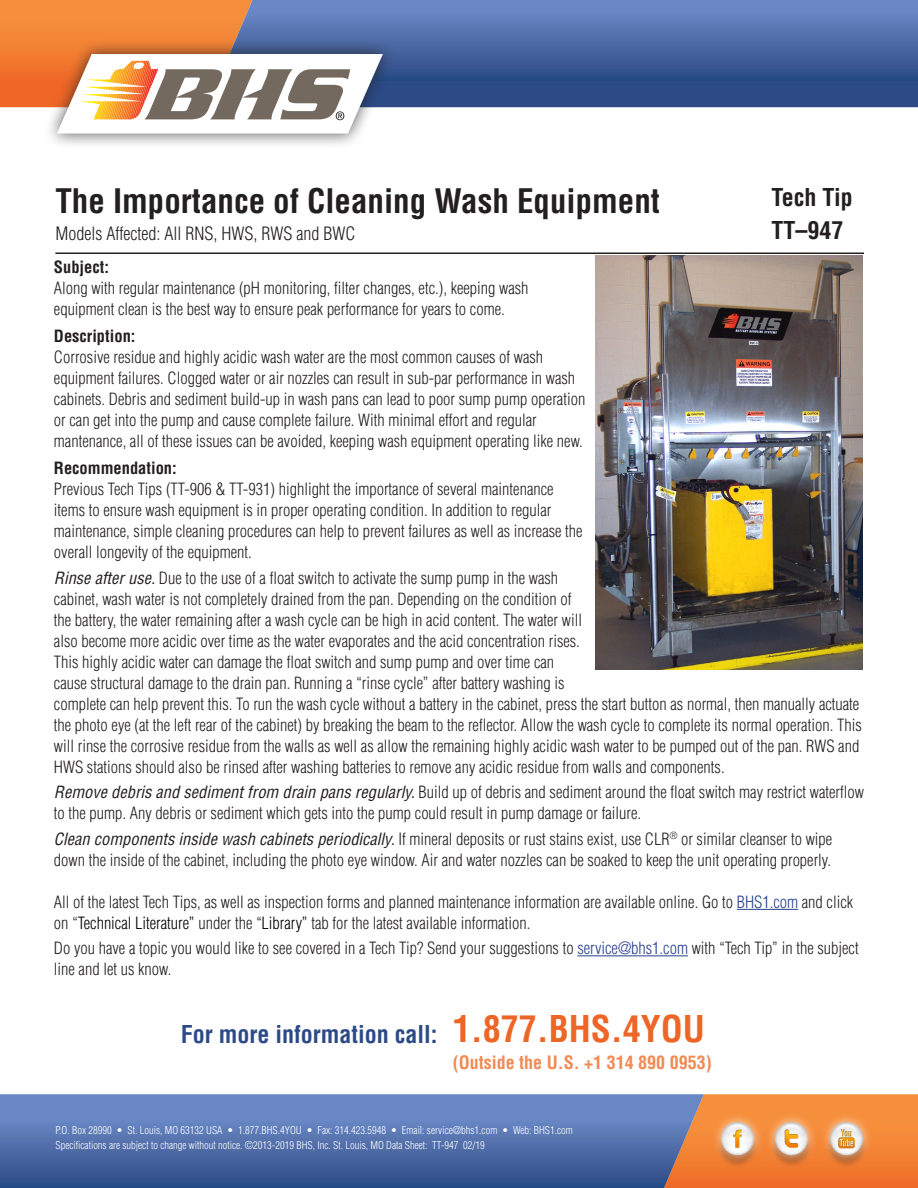
<style>
.page{position:relative;width:918px;height:1188px;background:#fff}
.page>*{position:absolute;margin:0;border:0;box-sizing:border-box;transform-origin:0 0}
.t1{font:700 condensed 33px "Helvetica LT Std";color:#231f20}
.t2{font:700 condensed 24px "Helvetica LT Std";color:#2c4a86}
.t3{font:700 condensed 24px "Helvetica LT Std";color:#231f20}
.t4{font:300 condensed 18px "Helvetica LT Std";color:#231f20}
.t5{font:700 condensed 18px "Helvetica LT Std";color:#f28a54}
.t6{font:300 condensed 16.5px/21px "Helvetica LT Std";color:#231f20}
.t7{font:700 condensed 16.5px "Helvetica LT Std";color:#231f20}
.t8{font:300 condensed 10.5px/15px "Helvetica LT Std";color:#fff}
.s1{font-weight:400;font-style:italic}
.s2{color:#253f8e}
.s3{color:#000}
.s4{font-size:36px;color:#ee6627}
</style>
<div class="page">
<svg style="left:383px;top:0;width:535px;height:107px;background:#45649f"></svg>
<svg style="left:704px;top:1094px;width:214px;height:94px;background:#f38034"></svg>
<svg style="left:0;top:1094px;width:704px;height:94px;background:#5571aa"></svg>
<div style="left:43px;top:39px;width:353px;height:110px;background:#231f20;opacity:.75"></div>
<svg style="left:0;top:0;width:383px;height:134px"></svg>
<img style="left:706px;top:1108px;width:55px;height:62px">
<img style="left:761px;top:1108px;width:55px;height:62px">
<img style="left:816px;top:1108px;width:62px;height:62px">
<hr style="left:55px;top:253px;width:809px;height:1px;background:#231f20">
<hr style="left:737px;top:909px;width:61px;height:1px;background:#253f8e">
<hr style="left:577px;top:955px;width:111px;height:1px;background:#253f8e">
<img style="left:595px;top:255px;width:267px;height:415px">
<p class="t1" style="left:55px;top:180px;width:606px">The Importance of Cleaning Wash Equipment</p>
<p class="t3" style="left:772px;top:182px;width:83px">Tech Tip</p>
<p class="t4" style="left:55px;top:223px;width:301px">Models Affected: All RNS, HWS, RWS and BWC</p>
<p class="t3" style="left:772px;top:215px;width:73px">TT–947</p>
<p class="t7" style="left:54px;top:257px;width:57px">Subject:</p>
<p class="t6" style="left:54px;top:278px;width:476px">Along with regular maintenance (pH monitoring, filter changes, etc.), keeping wash equipment clean is the best way to ensure peak performance for years to come.</p>
<p class="t7" style="left:54px;top:326px;width:83px">Description:</p>
<p class="t6" style="left:54px;top:347px;width:533px">Corrosive residue and highly acidic wash water are the most common causes of wash equipment failures. Clogged water or air nozzles can result in sub-par performance in wash cabinets. Debris and sediment build-up in wash pans can lead to poor sump pump operation or can get into the pump and cause complete failure. With minimal effort and regular mantenance, all of these issues can be avoided, keeping wash equipment operating like new.</p>
<p class="t7" style="left:54px;top:458px;width:124px">Recommendation:</p>
<p class="t6" style="left:54px;top:479px;width:530px">Previous Tech Tips (TT-906 &amp; TT-931) highlight the importance of several maintenance items to ensure wash equipment is in proper operating condition. In addition to regular maintenance, simple cleaning procedures can help to prevent failures as well as increase the overall longevity of the equipment.</p>
<p class="t6" style="left:54px;top:567px;width:809px"><span class="s1">Rinse after use.</span> Due to the use of a float switch to activate the sump pump in the wash<br>cabinet, wash water is not completely drained from the pan. Depending on the condition of<br>the battery, the water remaining after a wash cycle can be high in acid content. The water will<br>also become more acidic over time as the water evaporates and the acid concentration rises.<br>This highly acidic water can damage the float switch and sump pump and over time can<br>cause structural damage to the drain pan. Running a “rinse cycle” after battery washing is<br>complete can help prevent this. To run the wash cycle without a battery in the cabinet, press the start button as normal, then manually actuate the photo eye (at the left rear of the cabinet) by breaking the beam to the reflector. Allow the wash cycle to complete its normal operation. This will rinse the corrosive residue from the walls as well as allow the remaining highly acidic wash water to be pumped out of the pan. RWS and HWS stations should also be rinsed after washing batteries to remove any acidic residue from walls and components.</p>
<p class="t6" style="left:54px;top:782px;width:812px"><span class="s1">Remove debris and sediment from drain pans regularly.</span> Build up of debris and sediment around the float switch may restrict waterflow to the pump. Any debris or sediment which gets into the pump could result in pump damage or failure.</p>
<p class="t6" style="left:54px;top:828px;width:780px"><span class="s1">Clean components inside wash cabinets periodically.</span> If mineral deposits or rust stains exist, use CLR<sup>®</sup> or similar cleanser to wipe down the inside of the cabinet, including the photo eye window. Air and water nozzles can be soaked to keep the unit operating properly.</p>
<p class="t6" style="left:54px;top:891px;width:801px">All of the latest Tech Tips, as well as inspection forms and planned maintenance information are available online. Go to <span class="s2">BHS1.com</span> and click on “<span class="s3">Technical Literature”</span> under the “<span class="s3">Library”</span> tab for the latest available information.</p>
<p class="t6" style="left:54px;top:938px;width:806px">Do you have a topic you would like to see covered in a Tech Tip? Send your suggestions to <span class="s2">service@bhs1.com</span> with “Tech Tip” in the subject line and let us know.</p>
<h2 class="t2" style="left:181px;top:1019px;width:526px">For more information call: <span class="s4">1.877.BHS.4YOU</span></h2>
<p class="t5" style="left:453px;top:1051px;width:260px">(Outside the U.S. +1 314 890 0953)</p>
<p class="t8" style="left:55px;top:1122px;width:519px">P.O. Box 28990 • St. Louis, MO 63132 USA • 1.877.BHS.4YOU • Fax: 314.423.5948 • Email: service@bhs1.com • Web: BHS1.com<br>Specifications are subject to change without notice. ©2013-2019 BHS, Inc. St. Louis, MO Data Sheet: TT-947 02/19</p>
</div>
